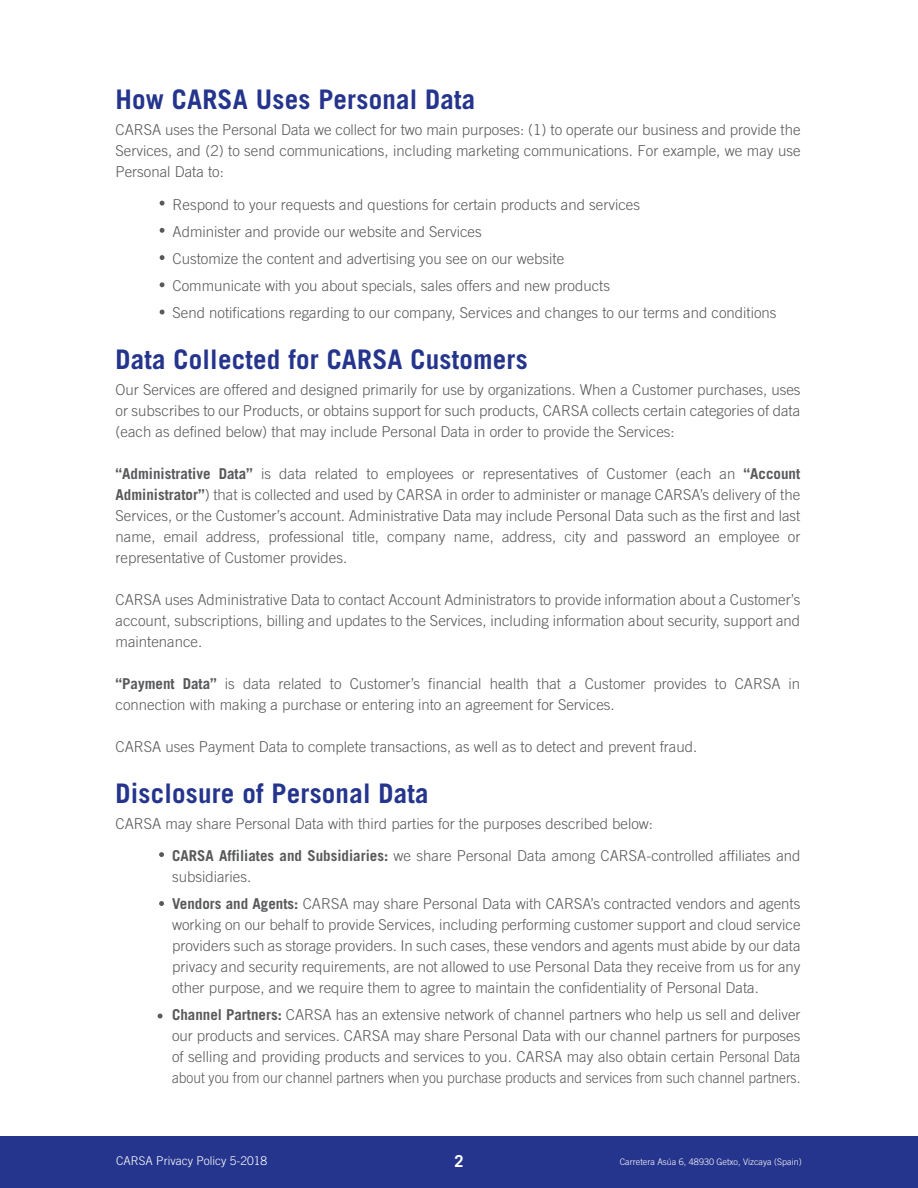
<style>
.page{position:relative;width:918px;height:1188px;background:#fff}
.page>*{position:absolute;margin:0;border:0;box-sizing:border-box;transform-origin:0 0}
.t1{font:700 27px "Trade Gothic";letter-spacing:.01em;color:#25358d}
.t2{font:700 16.5px "Trade Gothic";color:#fff}
.t3{font:300 15px/21px "Trade Gothic";color:#58595b;text-align:justify}
.t4{font:300 12px "Trade Gothic";color:#fff}
.t5{font:300 9px "Trade Gothic";color:#fff}
.s1{font-weight:700}
</style>
<div class="page">
<svg style="left:160px;top:201px;width:5px;height:5px"></svg>
<svg style="left:160px;top:228px;width:5px;height:5px"></svg>
<svg style="left:160px;top:255px;width:5px;height:5px"></svg>
<svg style="left:160px;top:282px;width:5px;height:5px"></svg>
<svg style="left:160px;top:310px;width:5px;height:4px"></svg>
<div style="left:0;top:1137px;width:918px;height:51px;background:#25358d"></div>
<svg style="left:159px;top:852px;width:5px;height:5px"></svg>
<svg style="left:159px;top:901px;width:5px;height:5px"></svg>
<svg style="left:158px;top:1014px;width:5px;height:4px"></svg>
<h1 class="t1" style="left:116px;top:83px;width:361px">How CARSA Uses Personal Data</h1>
<p class="t3" style="left:116px;top:119px;width:686px">CARSA uses the Personal Data we collect for two main purposes: (1) to operate our business and provide the Services, and (2) to send communications, including marketing communications. For example, we may use Personal Data to:</p>
<p class="t3" style="left:173px;top:191px;width:605px;line-height:27px;text-align:left">Respond to your requests and questions for certain products and services<br>Administer and provide our website and Services<br>Customize the content and advertising you see on our website<br>Communicate with you about specials, sales offers and new products<br>Send notifications regarding to our company, Services and changes to our terms and conditions</p>
<h1 class="t1" style="left:116px;top:342px;width:414px">Data Collected for CARSA Customers</h1>
<p class="t3" style="left:116px;top:379px;width:687px">Our Services are offered and designed primarily for use by organizations. When a Customer purchases, uses or subscribes to our Products, or obtains support for such products, CARSA collects certain categories of data (each as defined below) that may include Personal Data in order to provide the Services:</p>
<p class="t3" style="left:116px;top:463px;width:686px"><span class="s1">“Administrative Data”</span> is data related to employees or representatives of Customer (each an <span class="s1">“Account Administrator”</span>) that is collected and used by CARSA in order to administer or manage CARSA’s delivery of the Services, or the Customer’s account. Administrative Data may include Personal Data such as the first and last name, email address, professional title, company name, address, city and password an employee or representative of Customer provides.</p>
<p class="t3" style="left:116px;top:589px;width:686px">CARSA uses Administrative Data to contact Account Administrators to provide information about a Customer’s account, subscriptions, billing and updates to the Services, including information about security, support and maintenance.</p>
<p class="t3" style="left:116px;top:673px;width:686px"><span class="s1">“Payment Data”</span> is data related to Customer’s financial health that a Customer provides to CARSA in connection with making a purchase or entering into an agreement for Services.</p>
<p class="t3" style="left:116px;top:736px;width:583px">CARSA uses Payment Data to complete transactions, as well as to detect and prevent fraud.</p>
<h1 class="t1" style="left:116px;top:776px;width:315px">Disclosure of Personal Data</h1>
<p class="t3" style="left:172px;top:807px;width:630px;line-height:32.4px;text-indent:-57px">CARSA may share Personal Data with third parties for the purposes described below:<br><span class="s1">CARSA Affiliates and Subsidiaries:</span> we share Personal Data among CARSA-controlled affiliates and</p>
<p class="t3" style="left:172px;top:863px;width:630px;line-height:27px">subsidiaries.<br><span class="s1">Vendors and Agents:</span> CARSA may share Personal Data with CARSA’s contracted vendors and agents</p>
<p class="t3" style="left:172px;top:914px;width:630px">working on our behalf to provide Services, including performing customer support and cloud service providers such as storage providers. In such cases, these vendors and agents must abide by our data privacy and security requirements, are not allowed to use Personal Data they receive from us for any other purpose, and we require them to agree to maintain the confidentiality of Personal Data.</p>
<p class="t3" style="left:172px;top:1004px;width:630px"><span class="s1">Channel Partners:</span> CARSA has an extensive network of channel partners who help us sell and deliver our products and services. CARSA may share Personal Data with our channel partners for purposes of selling and providing products and services to you. CARSA may also obtain certain Personal Data about you from our channel partners when you purchase products and services from such channel partners.</p>
<p class="t2" style="left:454px;top:1151px;width:11px">2</p>
<p class="t4" style="left:116px;top:1154px;width:153px">CARSA Privacy Policy 5-2018</p>
<p class="t5" style="left:620px;top:1157px;width:183px">Carretera Asúa 6, 48930 Getxo, Vizcaya (Spain)</p>
</div>
